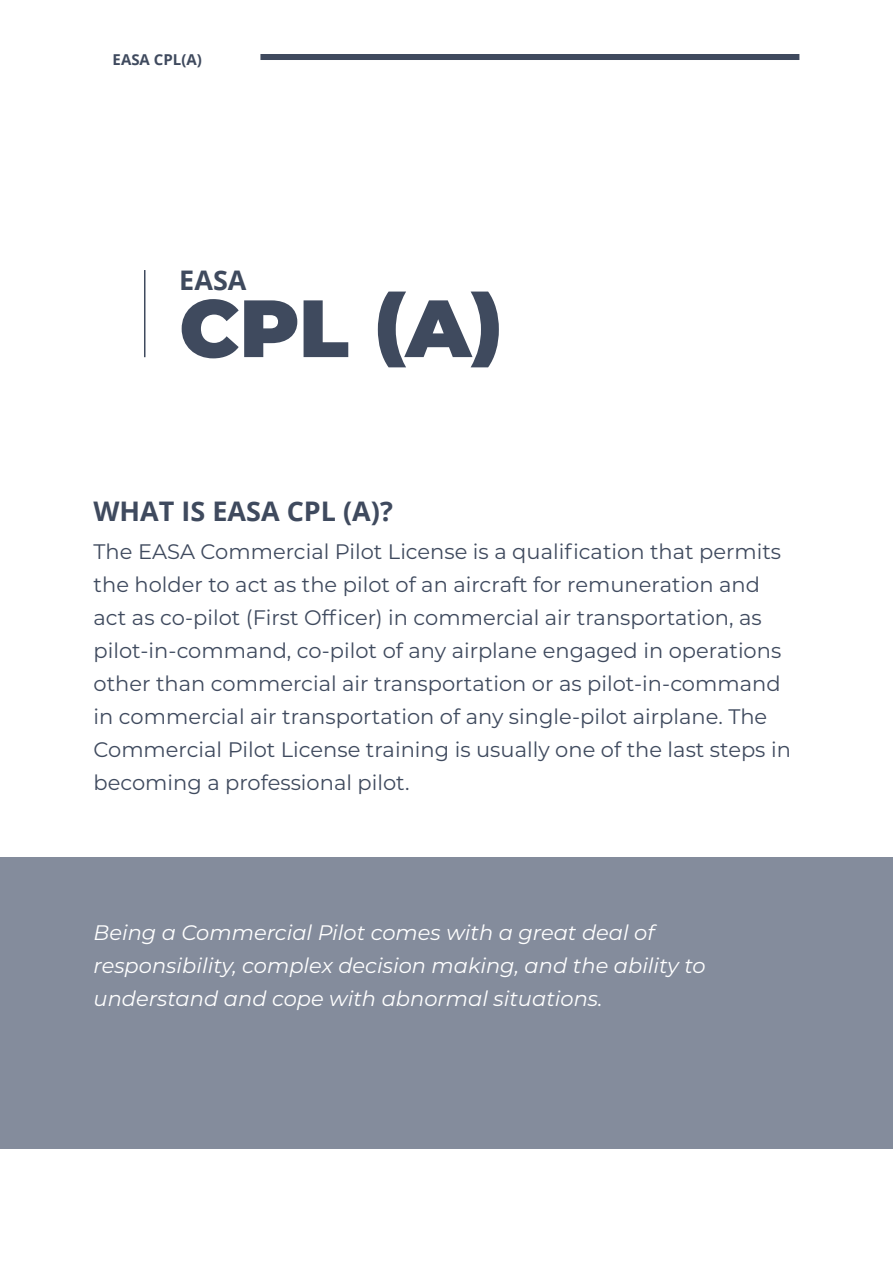
<style>
.page{position:relative;width:893px;height:1263px;background:#fff}
.page>*{position:absolute;margin:0;border:0;box-sizing:border-box;transform-origin:0 0}
.t1{font:900 81px "Montserrat";color:#3f4a5e}
.t2{font:700 27px "Open Sans";color:#3f4a5e}
.t3{font:21px/33px "Montserrat";color:#3f4a5e}
.t4{font:italic 21px/33px "Montserrat";color:#fff}
.t5{font:700 15px "Open Sans";color:#3f4a5e}
</style>
<div class="page">
<div style="left:0;top:857px;width:893px;height:291px;background:#848c9c"></div>
<hr style="left:144px;top:270px;width:1px;height:87px;background:#3f4a5e">
<div style="left:260px;top:54px;width:539px;height:6px;background:#3f4a5e"></div>
<p class="t5" style="left:113px;top:49px;width:91px">EASA CPL(A)</p>
<p class="t2" style="left:179px;top:261px;width:69px">EASA</p>
<h1 class="t1" style="left:179px;top:267px;width:326px">CPL (A)</h1>
<p class="t2" style="left:94px;top:492px;width:301px">WHAT IS EASA CPL (A)?</p>
<p class="t3" style="left:94px;top:535px;width:699px">The EASA Commercial Pilot License is a qualification that permits the holder to act as the pilot of an aircraft for remuneration and act as co-pilot (First Officer) in commercial air transportation, as pilot-in-command, co-pilot of any airplane engaged in operations other than commercial air transportation or as pilot-in-command in commercial air transportation of any single-pilot airplane. The Commercial Pilot License training is usually one of the last steps in becoming a professional pilot.</p>
<p class="t4" style="left:94px;top:916px;width:614px">Being a Commercial Pilot comes with a great deal of responsibility, complex decision making, and the ability to understand and cope with abnormal situations.</p>
</div>
